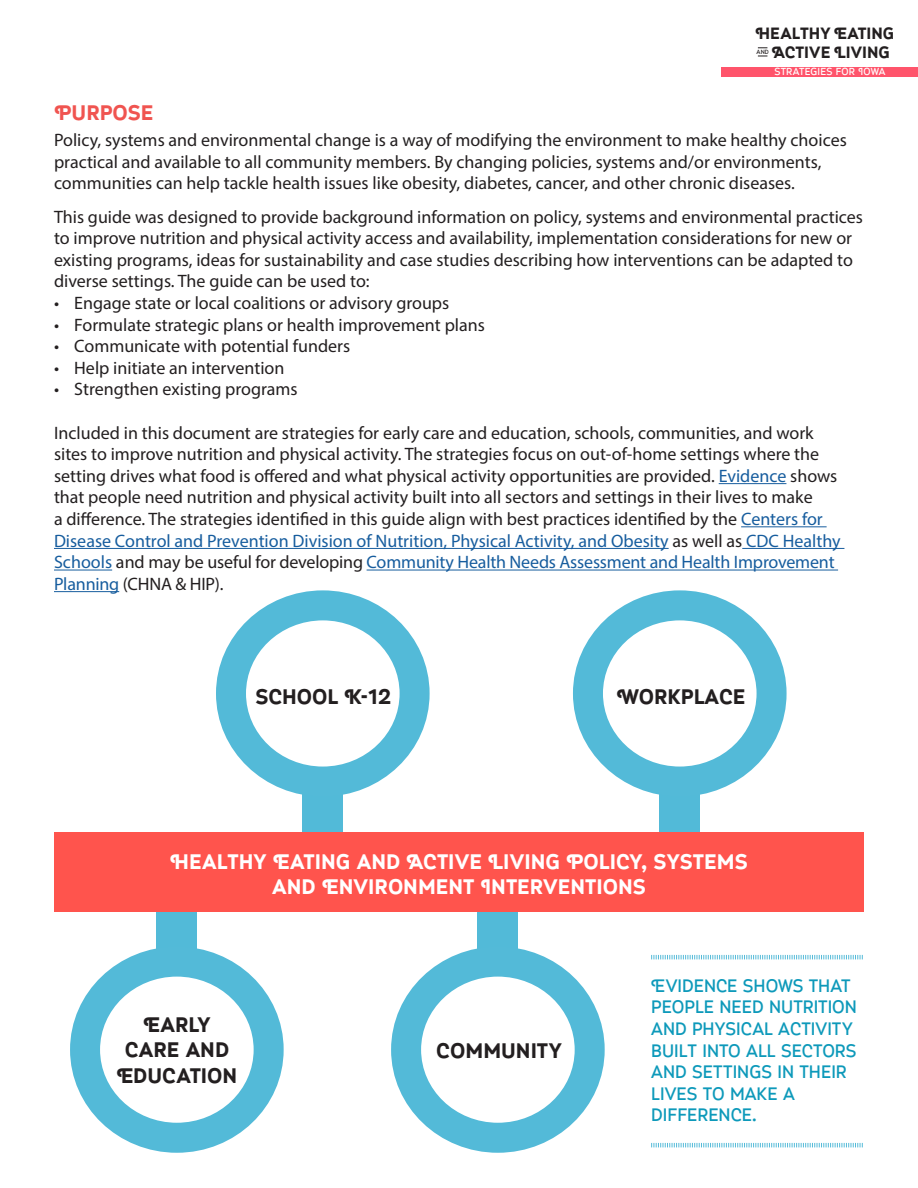
<style>
.page{position:relative;width:918px;height:1188px;background:#fff}
.page>*{position:absolute;margin:0;border:0;box-sizing:border-box;transform-origin:0 0}
.t1{font:700 21px "Myra 4 F Caps";color:#fff}
.t2{font:700 21px/25.2px "Myra 4 F Caps";color:#231f20;text-align:center}
.t3{font:700 21px "Myra 4 F Caps";color:#f05450}
.t4{font:18px/21.6px "Myriad Pro";color:#231f20}
.t5{font:18px/21.6px "Myra 4 F Caps";color:#0d99ba}
.t6{font:700 16.35px "Myra 4 F Caps";color:#231f20}
.t7{font:10.2px "Myra 4 F Caps";letter-spacing:.02em;color:#fff}
.t8{font:6.15px "Myra 4 F Caps";color:#231f20}
.s1{color:#175d9e}
</style>
<div class="page">
<div style="left:157px;top:903px;width:40px;height:60px;background:#52bad8"></div>
<div style="left:478px;top:903px;width:40px;height:60px;background:#52bad8"></div>
<div style="left:70px;top:947px;width:214px;height:206px;border:30px solid #53bad8;border-radius:50%"></div>
<div style="left:391px;top:947px;width:214px;height:206px;border:30px solid #53bad8;border-radius:50%"></div>
<div style="left:303px;top:769px;width:40px;height:71px;background:#52bad8"></div>
<div style="left:660px;top:769px;width:40px;height:71px;background:#52bad8"></div>
<div style="left:216px;top:590px;width:214px;height:207px;border:30px solid #53bad8;border-radius:50%"></div>
<div style="left:573px;top:590px;width:214px;height:207px;border:30px solid #53bad8;border-radius:50%"></div>
<hr style="left:719px;top:483px;width:67px;height:1px;background:#175d9e">
<hr style="left:741px;top:526px;width:86px;height:1px;background:#175d9e">
<hr style="left:54px;top:548px;width:615px;height:1px;background:#175d9e">
<hr style="left:742px;top:548px;width:102px;height:1px;background:#175d9e">
<hr style="left:54px;top:570px;width:58px;height:1px;background:#175d9e">
<hr style="left:367px;top:570px;width:471px;height:1px;background:#175d9e">
<hr style="left:54px;top:591px;width:65px;height:1px;background:#175d9e">
<div style="left:721px;top:67px;width:197px;height:10px;background:#ff546b"></div>
<div style="left:54px;top:833px;width:810px;height:79px;background:#ff544d"></div>
<svg style="left:651px;top:955px;width:212px;height:4px"></svg>
<svg style="left:651px;top:1143px;width:212px;height:4px"></svg>
<p class="t6" style="left:756px;top:25px;width:140px">HEALTHY EATING</p>
<p class="t6" style="left:772px;top:44px;width:120px">ACTIVE LIVING</p>
<p class="t8" style="left:757px;top:49px;width:14px">AND</p>
<p class="t7" style="left:774px;top:67px;width:113px">STRATEGIES FOR IOWA</p>
<p class="t3" style="left:55px;top:102px;width:101px">PURPOSE</p>
<p class="t4" style="left:54px;top:129px;width:794px">Policy, systems and environmental change is a way of modifying the environment to make healthy choices practical and available to all community members. By changing policies, systems and/or environments, communities can help tackle health issues like obesity, diabetes, cancer, and other chronic diseases.</p>
<p class="t4" style="left:54px;top:206px;width:811px">This guide was designed to provide background information on policy, systems and environmental practices to improve nutrition and physical activity access and availability, implementation considerations for new or existing programs, ideas for sustainability and case studies describing how interventions can be adapted to diverse settings. The guide can be used to:</p>
<p class="t4" style="left:54px;top:292px;width:397px">• Engage state or local coalitions or advisory groups</p>
<p class="t4" style="left:54px;top:314px;width:432px">• Formulate strategic plans or health improvement plans</p>
<p class="t4" style="left:54px;top:335px;width:298px">• Communicate with potential funders</p>
<p class="t4" style="left:54px;top:357px;width:232px">• Help initiate an intervention</p>
<p class="t4" style="left:54px;top:378px;width:245px">• Strengthen existing programs</p>
<p class="t4" style="left:54px;top:422px;width:788px">Included in this document are strategies for early care and education, schools, communities, and work sites to improve nutrition and physical activity. The strategies focus on out-of-home settings where the setting drives what food is offered and what physical activity opportunities are provided. <span class="s1">Evidence</span> shows that people need nutrition and physical activity built into all sectors and settings in their lives to make<br>a difference. The strategies identified in this guide align with best practices identified by the <span class="s1">Centers for Disease Control and Prevention Division of Nutrition, Physical Activity, and Obesity</span> as well as <span class="s1">CDC Healthy Schools</span> and may be useful for developing <span class="s1">Community Health Needs Assessment and Health Improvement Planning</span> (CHNA &amp; HIP).</p>
<p class="t2" style="left:255px;top:684px;width:138px">SCHOOL K-12</p>
<p class="t2" style="left:617px;top:684px;width:130px">WORKPLACE</p>
<p class="t1" style="left:170px;top:850px;width:579px">HEALTHY EATING AND ACTIVE LIVING POLICY, SYSTEMS</p>
<p class="t1" style="left:272px;top:876px;width:375px">AND ENVIRONMENT INTERVENTIONS</p>
<p class="t2" style="left:117px;top:1013px;width:122px">EARLY<br>CARE AND<br>EDUCATION</p>
<p class="t2" style="left:436px;top:1039px;width:127px">COMMUNITY</p>
<p class="t5" style="left:651px;top:975px;width:207px">EVIDENCE SHOWS THAT<br>PEOPLE NEED NUTRITION<br>AND PHYSICAL ACTIVITY<br>BUILT INTO ALL SECTORS<br>AND SETTINGS IN THEIR<br>LIVES TO MAKE A<br>DIFFERENCE.</p>
</div>
